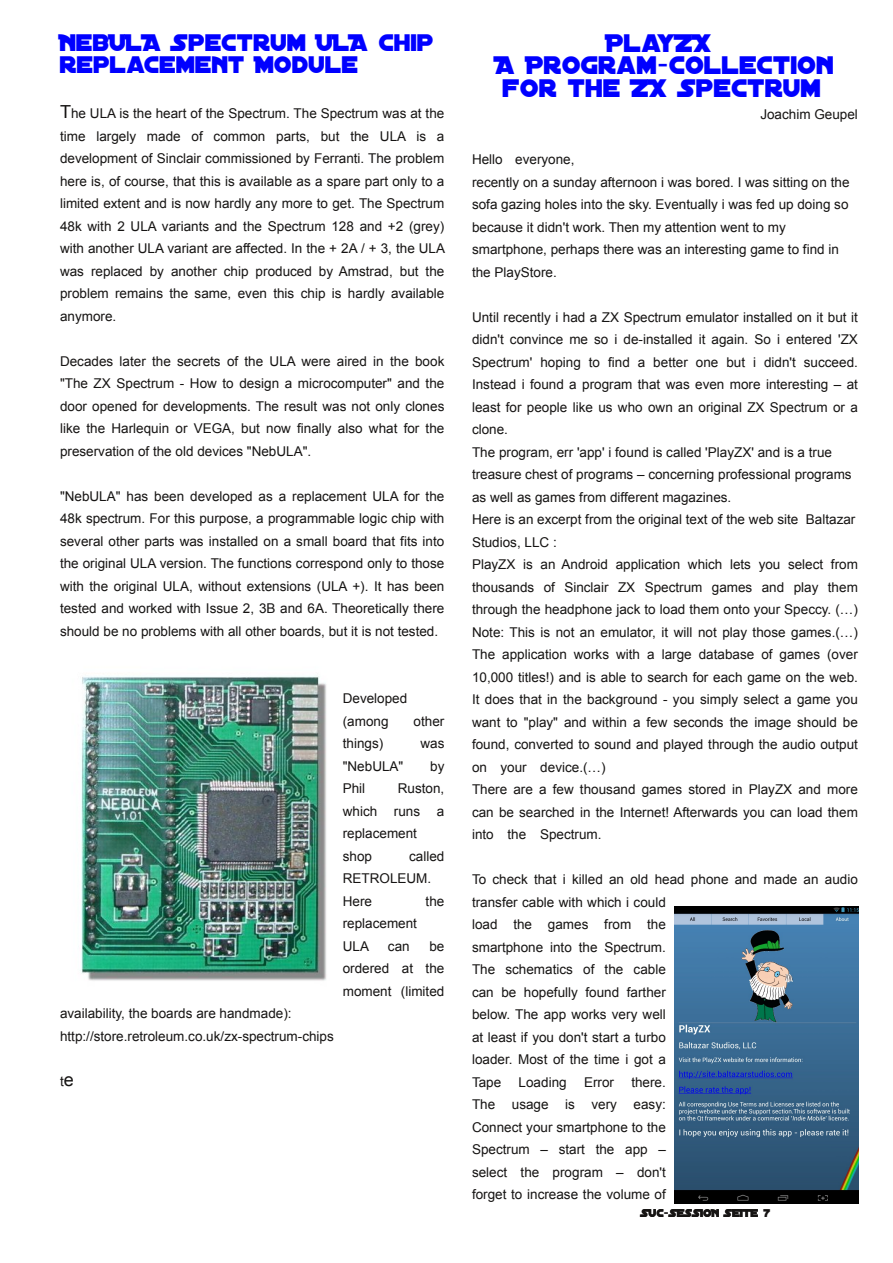
<style>
.page{position:relative;width:893px;height:1263px;background:#fff}
.page>*{position:absolute;margin:0;border:0;box-sizing:border-box;transform-origin:0 0}
.t1{font:27px/22.5px "Distant Galaxy";color:#00f;text-align:center}
.t2{font:25.5px/22.5px "Distant Galaxy";color:#00f}
.t3{font:13.5px/22.5px "Arial";color:#161413}
.t4{font:12px "Distant Galaxy";color:#161413}
.s1{font-size:18px}
</style>
<div class="page">
<img style="left:80px;top:676px;width:247px;height:305px">
<img style="left:675px;top:907px;width:184px;height:297px">
<h2 class="t2" style="left:60px;top:32px;width:376px">NEBULA SPECTRUM ULA CHIP<br>REPLACEMENT MODULE</h2>
<p class="t3" style="left:60px;top:102px;width:387px;text-align:justify"><span class="s1">T</span>he ULA is the heart of the Spectrum. The Spectrum was at the time largely made of common parts, but the ULA is a development of Sinclair commissioned by Ferranti. The problem here is, of course, that this is available as a spare part only to a limited extent and is now hardly any more to get. The Spectrum 48k with 2 ULA variants and the Spectrum 128 and +2 (grey) with another ULA variant are affected. In the + 2A / + 3, the ULA was replaced by another chip produced by Amstrad, but the problem remains the same, even this chip is hardly available anymore.</p>
<p class="t3" style="left:60px;top:350px;width:386px;text-align:justify">Decades later the secrets of the ULA were aired in the book "The ZX Spectrum - How to design a microcomputer" and the door opened for developments. The result was not only clones like the Harlequin or VEGA, but now finally also what for the preservation of the old devices "NebULA".</p>
<p class="t3" style="left:60px;top:485px;width:386px;text-align:justify">"NebULA" has been developed as a replacement ULA for the 48k spectrum. For this purpose, a programmable logic chip with several other parts was installed on a small board that fits into the original ULA version. The functions correspond only to those with the original ULA, without extensions (ULA +). It has been tested and worked with Issue 2, 3B and 6A. Theoretically there should be no problems with all other boards, but it is not tested.</p>
<p class="t3" style="left:343px;top:687px;width:66px">Developed (among</p>
<p class="t3" style="left:414px;top:710px;width:32px">other</p>
<p class="t3" style="left:343px;top:732px;width:42px">things)</p>
<p class="t3" style="left:420px;top:732px;width:26px">was</p>
<p class="t3" style="left:343px;top:755px;width:62px">"NebULA"</p>
<p class="t3" style="left:430px;top:755px;width:16px">by</p>
<p class="t3" style="left:343px;top:777px;width:24px">Phil</p>
<p class="t3" style="left:343px;top:777px;width:103px;text-indent:55px">Ruston, which runs a replacement shop</p>
<p class="t3" style="left:343px;top:845px;width:103px;text-indent:66px">called<br>RETROLEUM.<br>Here</p>
<p class="t3" style="left:426px;top:890px;width:20px">the</p>
<p class="t3" style="left:60px;top:1002px;width:275px">availability, the boards are handmade): http://store.retroleum.co.uk/zx-spectrum-chips</p>
<p class="t3" style="left:60px;top:1070px;width:15px">t<span class="s1">e</span></p>
<p class="t3" style="left:343px;top:912px;width:76px">replacement<br>ULA</p>
<p class="t3" style="left:343px;top:935px;width:103px;text-align:justify;text-indent:87px">be ordered at the moment (limited</p>
<p class="t3" style="left:388px;top:935px;width:23px">can</p>
<h1 class="t1" style="left:496px;top:32px;width:340px">PLAYZX<br>A PROGRAM‐COLLECTION<br>FOR THE ZX SPECTRUM</h1>
<p class="t3" style="left:760px;top:103px;width:99px">Joachim Geupel</p>
<p class="t3" style="left:472px;top:148px;width:379px">Hello everyone,<br>recently on a sunday afternoon i was bored. I was sitting on the sofa gazing holes into the sky. Eventually i was fed up doing so because it didn't work. Then my attention went to my smartphone, perhaps there was an interesting game to find in the PlayStore.</p>
<p class="t3" style="left:472px;top:306px;width:387px">Until recently i had a ZX Spectrum emulator installed on it but it didn't convince me so i de-installed it again. So i entered 'ZX Spectrum' hoping to find a better one but i didn't succeed.<br>Instead i found a program that was even more interesting – at least for people like us who own an original ZX Spectrum or a clone.<br>The program, err 'app' i found is called 'PlayZX' and is a true treasure chest of programs – concerning professional programs as well as games from different magazines.<br>Here is an excerpt from the original text of the web site Baltazar Studios, LLC :<br>PlayZX is an Android application which lets you select from thousands of Sinclair ZX Spectrum games and play them through the headphone jack to load them onto your Speccy. (…)<br>Note: This is not an emulator, it will not play those games.(…)<br>The application works with a large database of games (over 10,000 titles!) and is able to search for each game on the web.<br>It does that in the background - you simply select a game you want to "play" and within a few seconds the image should be found, converted to sound and played through the audio output on your device.(…)<br>There are a few thousand games stored in PlayZX and more can be searched in the Internet! Afterwards you can load them into the Spectrum.</p>
<p class="t3" style="left:472px;top:868px;width:387px">To check that i killed an old head phone and made an audio transfer cable with which i could<br>load the games from the<br>smartphone into the Spectrum.<br>The schematics of the cable<br>can be hopefully found farther<br>below. The app works very well<br>at least if you don't start a turbo<br>loader. Most of the time i got a<br>Tape</p>
<p class="t3" style="left:472px;top:1071px;width:195px;text-align:justify;text-indent:159px">there.<br>The usage is very easy:<br>Connect your smartphone to the Spectrum – start the app – select the program – don't forget to increase the volume of</p>
<p class="t3" style="left:519px;top:1071px;width:50px">Loading</p>
<p class="t3" style="left:584px;top:1071px;width:31px">Error</p>
<p class="t4" style="left:641px;top:1207px;width:131px">SUC‐SESSION SEITE 7</p>
</div>
